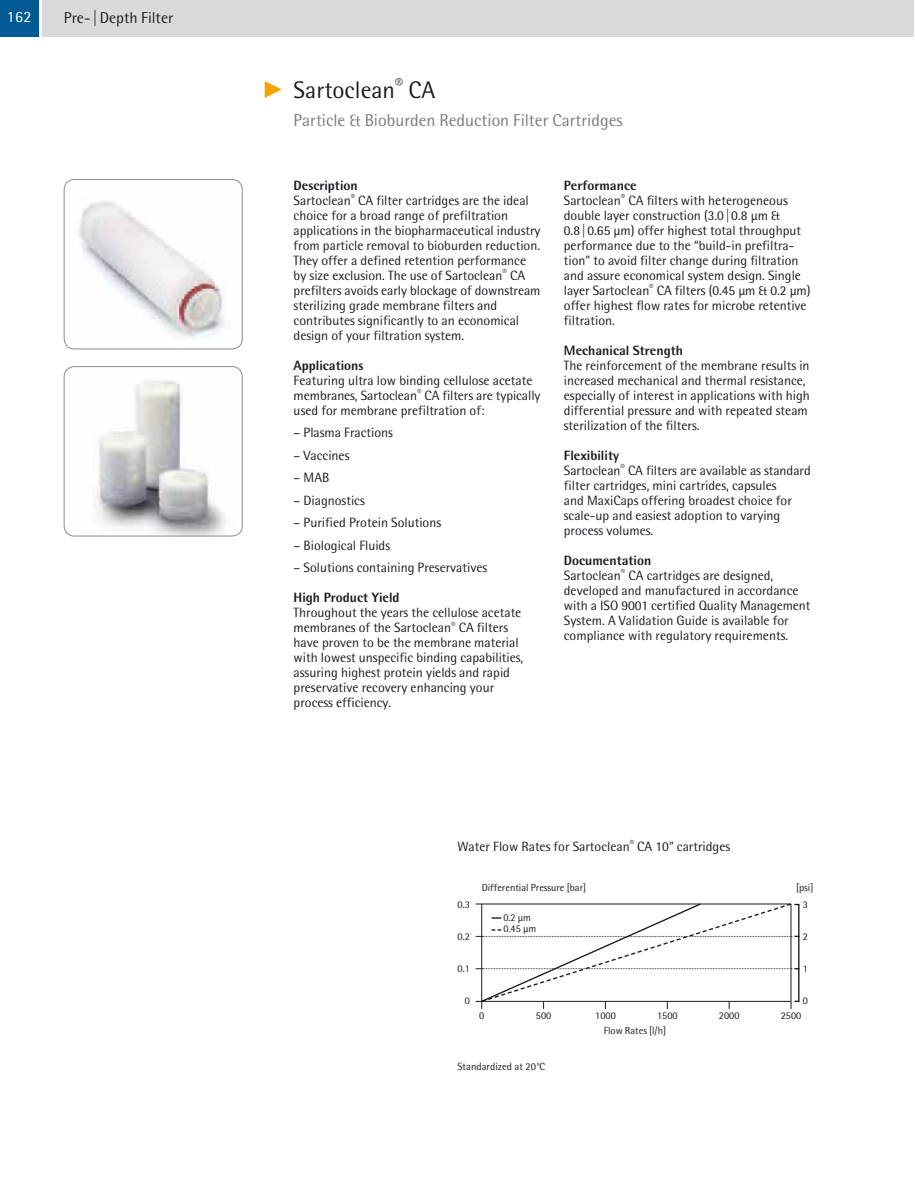
<style>
.page{position:relative;width:915px;height:1188px;background:#fff}
.page>*{position:absolute;margin:0;border:0;box-sizing:border-box;transform-origin:0 0}
.t1{font:24px "Sartorius Rotis Sans";color:#1b1c20}
.t2{font:17.25px "Sartorius Rotis Sans";color:#7c7b7f}
.t3{font:15.75px "Sartorius Rotis Sans";color:#1b1c20}
.t4{font:15.75px "Sartorius Rotis Sans";color:#fff}
.t5{font:13.5px/15px "Sartorius Rotis Sans";color:#1b1c20}
.t6{font:800 13.5px "Sartorius Rotis Sans";color:#1b1c20}
.t7{font:10.5px "Sartorius Rotis Sans";color:#1b1c20}
.t8{font:10.2px/11.4px "Sartorius Rotis Sans";color:#1b1c20}
.s1{font-weight:800}
</style>
<div class="page">
<svg style="left:264px;top:81px;width:17px;height:17px"></svg>
<div style="left:43px;top:0;width:871px;height:37px;background:#d8dadc"></div>
<div style="left:0;top:0;width:38px;height:37px;background:#005a93"></div>
<img style="left:64px;top:366px;width:178px;height:170px;border-radius:11px">
<div style="left:64px;top:366px;width:178px;height:170px;border:1px solid #8d8c90;border-radius:10px"></div>
<img style="left:64px;top:179px;width:178px;height:170px;border-radius:11px">
<div style="left:64px;top:179px;width:178px;height:170px;border:1px solid #8d8c90;border-radius:10px"></div>
<svg style="left:475px;top:903px;width:324px;height:106px"></svg>
<p class="t4" style="left:7px;top:8px;width:26px">162</p>
<p class="t3" style="left:64px;top:8px;width:111px">Pre- | Depth Filter</p>
<h1 class="t1" style="left:293px;top:75px;width:143px">Sartoclean<sup>®</sup> CA</h1>
<p class="t2" style="left:293px;top:110px;width:330px">Particle &amp; Bioburden Reduction Filter Cartridges</p>
<p class="t5" style="left:293px;top:178px;width:248px"><span class="s1">Description<br></span>Sartoclean<sup>®</sup> CA filter cartridges are the ideal choice for a broad range of prefiltration applications in the biopharmaceutical industry from particle removal to bioburden reduction.<br>They offer a defined retention performance by size exclusion. The use of Sartoclean<sup>®</sup> CA prefilters avoids early blockage of downstream sterilizing grade membrane filters and contributes significantly to an economical design of your filtration system.</p>
<p class="t6" style="left:293px;top:360px;width:71px">Applications</p>
<p class="t5" style="left:293px;top:373px;width:248px">Featuring ultra low binding cellulose acetate membranes, Sartoclean<sup>®</sup> CA filters are typically used for membrane prefiltration of:</p>
<p class="t5" style="left:293px;top:425px;width:101px">– Plasma Fractions</p>
<p class="t5" style="left:293px;top:448px;width:57px">– Vaccines</p>
<p class="t5" style="left:293px;top:470px;width:37px">– MAB</p>
<p class="t5" style="left:293px;top:493px;width:73px">– Diagnostics</p>
<p class="t5" style="left:293px;top:515px;width:149px">– Purified Protein Solutions</p>
<p class="t5" style="left:293px;top:538px;width:98px">– Biological Fluids</p>
<p class="t5" style="left:293px;top:560px;width:195px">– Solutions containing Preservatives</p>
<p class="t6" style="left:293px;top:593px;width:107px">High Product Yield</p>
<p class="t5" style="left:293px;top:605px;width:231px">Throughout the years the cellulose acetate membranes of the Sartoclean<sup>®</sup> CA filters have proven to be the membrane material with lowest unspecific binding capabilities, assuring highest protein yields and rapid preservative recovery enhancing your process efficiency.</p>
<p class="t5" style="left:563px;top:178px;width:248px"><span class="s1">Performance<br></span>Sartoclean<sup>®</sup> CA filters with heterogeneous double layer construction (3.0|0.8 μm &amp; 0.8|0.65 μm) offer highest total throughput performance due to the “build-in prefiltra&shy;tion” to avoid filter change during filtration and assure economical system design. Single layer Sartoclean<sup>®</sup> CA filters (0.45 μm &amp; 0.2 μm) offer highest flow rates for microbe retentive filtration.</p>
<p class="t6" style="left:563px;top:345px;width:121px">Mechanical Strength</p>
<p class="t5" style="left:563px;top:358px;width:247px">The reinforcement of the membrane results in increased mechanical and thermal resistance, especially of interest in applications with high differential pressure and with repeated steam sterilization of the filters.</p>
<p class="t5" style="left:563px;top:448px;width:248px"><span class="s1">Flexibility<br></span>Sartoclean<sup>®</sup> CA filters are available as standard filter cartridges, mini cartrides, capsules<br>and MaxiCaps offering broadest choice for scale-up and easiest adoption to varying process volumes.</p>
<p class="t5" style="left:563px;top:553px;width:248px"><span class="s1">Documentation<br></span>Sartoclean<sup>®</sup> CA cartridges are designed, developed and manufactured in accordance with a ISO 9001 certified Quality Management System. A Validation Guide is available for compliance with regulatory requirements.</p>
<p class="t5" style="left:457px;top:839px;width:274px">Water Flow Rates for Sartoclean<sup>®</sup> CA 10” cartridges</p>
<p class="t8" style="left:457px;top:898px;width:14px">0.3</p>
<p class="t8" style="left:457px;top:930px;width:14px">0.2</p>
<p class="t8" style="left:457px;top:963px;width:14px">0.1</p>
<p class="t8" style="left:464px;top:995px;width:7px">0</p>
<p class="t8" style="left:481px;top:882px;width:106px">Differential Pressure [bar]</p>
<p class="t8" style="left:503px;top:911px;width:34px">0.2 μm<br>0.45 μm</p>
<p class="t8" style="left:795px;top:882px;width:19px">[psi]</p>
<p class="t8" style="left:802px;top:898px;width:7px">3</p>
<p class="t8" style="left:802px;top:930px;width:7px">2</p>
<p class="t8" style="left:802px;top:963px;width:7px">1</p>
<p class="t8" style="left:802px;top:995px;width:7px">0</p>
<p class="t8" style="left:479px;top:1010px;width:7px">0</p>
<p class="t8" style="left:536px;top:1010px;width:17px">500</p>
<p class="t8" style="left:595px;top:1010px;width:22px">1000</p>
<p class="t8" style="left:657px;top:1010px;width:22px">1500</p>
<p class="t8" style="left:718px;top:1010px;width:22px">2000</p>
<p class="t8" style="left:780px;top:1010px;width:22px">2500</p>
<p class="t8" style="left:603px;top:1024px;width:64px">Flow Rates [l/h]</p>
<p class="t7" style="left:457px;top:1060px;width:89px">Standardized at 20°C</p>
</div>
